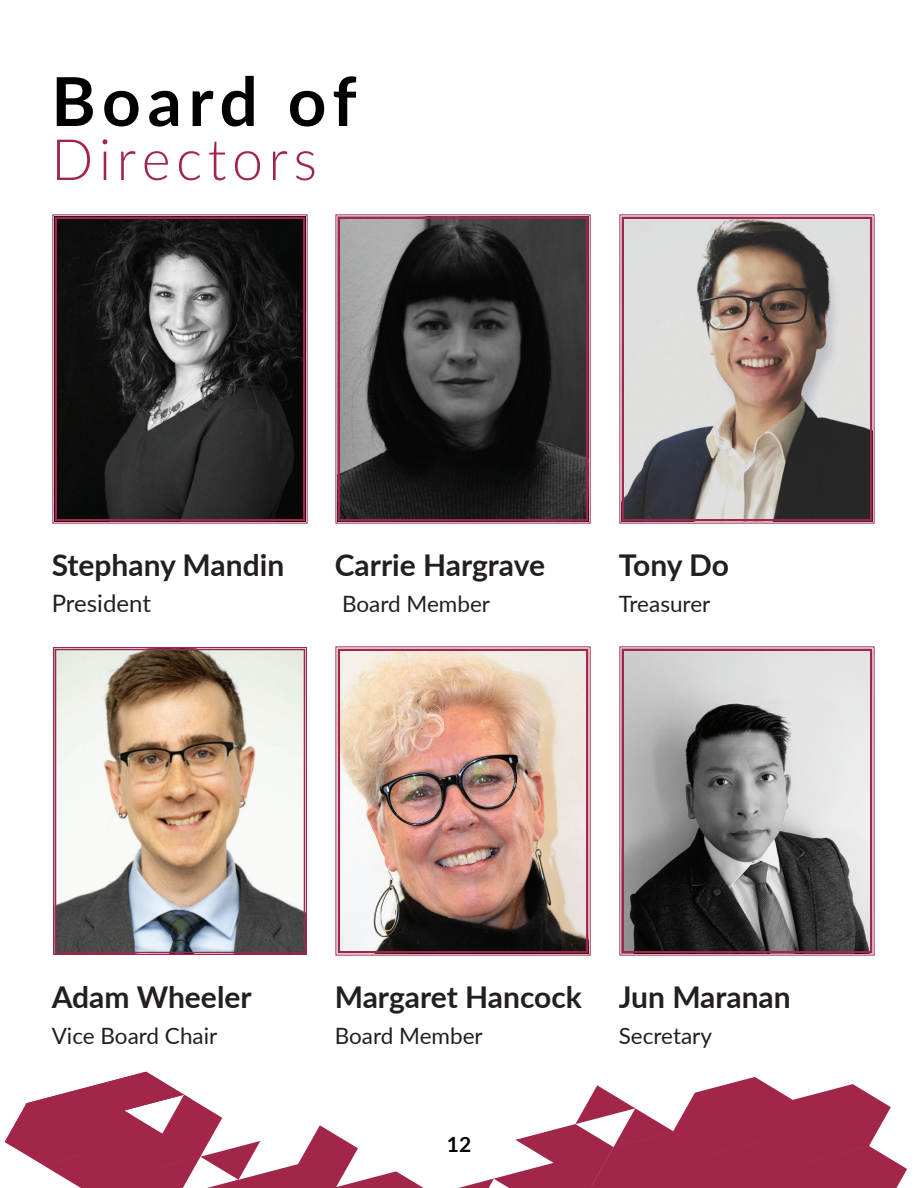
<style>
.page{position:relative;width:918px;height:1188px;background:#fff}
.page>*{position:absolute;margin:0;border:0;box-sizing:border-box;transform-origin:0 0}
.t1{font:700 67.5px "Lato";letter-spacing:.095em;color:#000}
.t2{font:300 57px "Lato";letter-spacing:.1em;color:#a2254a}
.bold_20_title{font:700 30px "Lato";color:#231f20}
.paragraph{font:24px "Lato";color:#231f20}
.bold_20_title-2{font:22.5px "Lato";color:#231f20}
.paragraph-2{font:22.5px "Lato";color:#231f20}
.Title_top{font:700 21px "Lato";color:#000}
</style>
<div class="page">
<svg style="left:335px;top:214px;width:256px;height:310px;background:#3f3d3d"></svg>
<div style="left:338px;top:217px;width:250px;height:304px;border:2px solid #a2254a"></div>
<img style="left:335px;top:646px;width:256px;height:310px">
<div style="left:338px;top:649px;width:250px;height:304px;border:2px solid #a2254a"></div>
<svg style="left:619px;top:214px;width:256px;height:310px;background:#a19794"></svg>
<div style="left:622px;top:217px;width:250px;height:304px;border:2px solid #a2254a"></div>
<svg style="left:619px;top:646px;width:256px;height:310px;background:#908e8f"></svg>
<div style="left:622px;top:649px;width:250px;height:304px;border:2px solid #a2254a"></div>
<svg style="left:52px;top:214px;width:256px;height:310px;background:#323131"></svg>
<div style="left:55px;top:217px;width:250px;height:304px;border:2px solid #a2254a"></div>
<img style="left:53px;top:647px;width:254px;height:308px">
<div style="left:55px;top:649px;width:250px;height:304px;border:2px solid #a2254a"></div>
<svg style="left:11px;top:1077px;width:896px;height:111px"></svg>
<svg style="left:5px;top:1072px;width:187px;height:74px"></svg>
<p class="t1" style="left:51px;top:52px;width:307px">Board of</p>
<p class="t2" style="left:51px;top:120px;width:267px">Directors</p>
<p class="bold_20_title" style="left:52px;top:543px;width:234px">Stephany Mandin</p>
<p class="paragraph" style="left:52px;top:586px;width:101px">President</p>
<p class="bold_20_title" style="left:335px;top:543px;width:212px">Carrie Hargrave</p>
<p class="bold_20_title-2" style="left:342px;top:588px;width:150px">Board Member</p>
<p class="bold_20_title" style="left:619px;top:543px;width:112px">Tony Do</p>
<p class="paragraph-2" style="left:619px;top:588px;width:93px">Treasurer</p>
<p class="bold_20_title" style="left:52px;top:975px;width:201px">Adam Wheeler</p>
<p class="bold_20_title-2" style="left:52px;top:1020px;width:167px">Vice Board Chair</p>
<p class="bold_20_title" style="left:335px;top:975px;width:249px">Margaret Hancock</p>
<p class="bold_20_title-2" style="left:335px;top:1020px;width:150px">Board Member</p>
<p class="Title_top" style="left:447px;top:1129px;width:26px">12</p>
<p class="bold_20_title" style="left:619px;top:975px;width:174px">Jun Maranan</p>
<p class="bold_20_title-2" style="left:619px;top:1020px;width:95px">Secretary</p>
</div>
